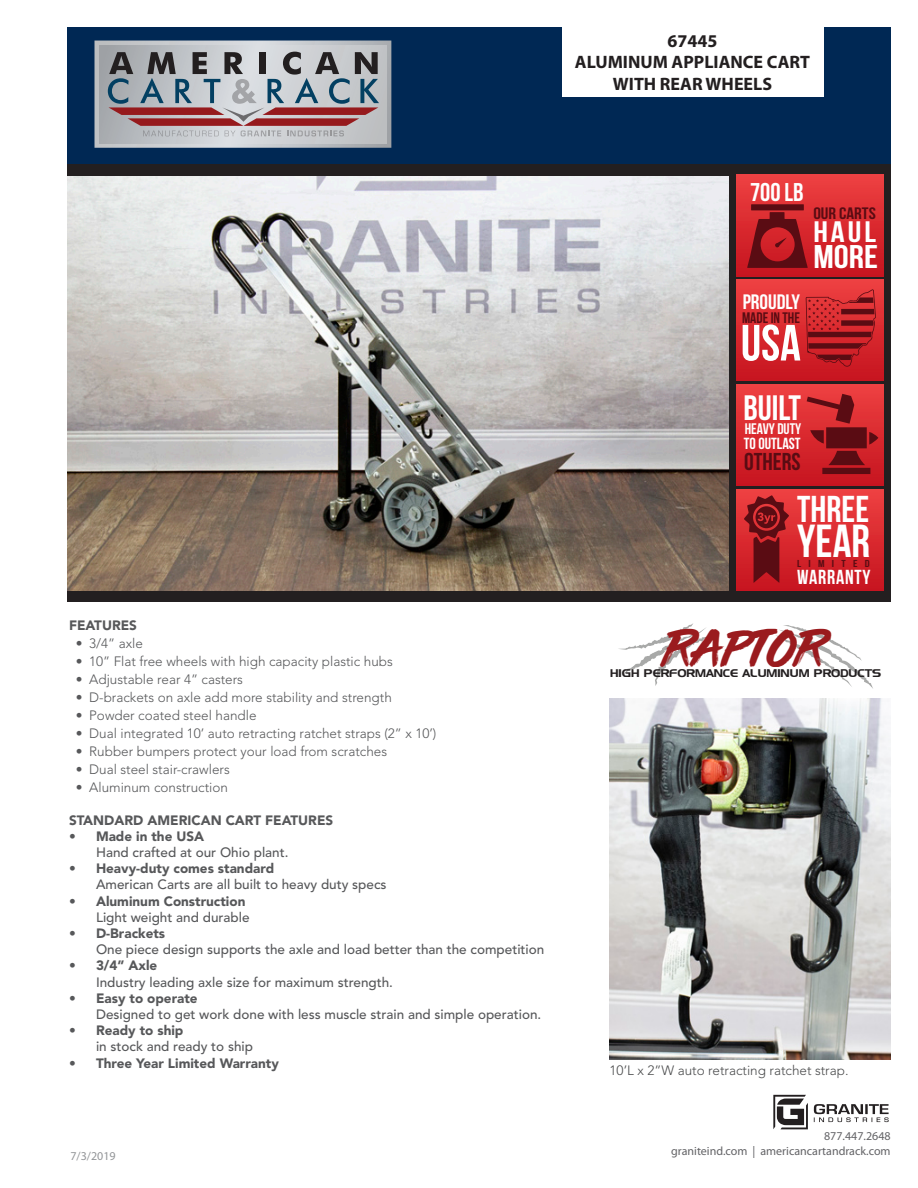
<style>
.page{position:relative;width:918px;height:1188px;background:#fff}
.page>*{position:absolute;margin:0;border:0;box-sizing:border-box;transform-origin:0 0}
.t1{font:50.85px "Bebas Neue";color:#fff}
.t2{font:47.85px "Third Rail";color:#9a1b1e}
.t3{font:46.35px "Bebas Neue";color:#fff}
.t4{font:37.35px "Bebas Neue";color:#fff}
.t5{font:35.25px "Bebas Neue";color:#fff}
.t6{font:32.85px "Bebas Neue";color:#fff;scale:1.15 1}
.t7{font:29.55px "Bebas Neue";color:#fff;scale:1.15 1}
.t8{font:25.65px "Bebas Neue";color:#fff}
.t9{font:24.3px "Bebas Neue";color:#5a0c13}
.t10{font:20.85px "Bebas Neue";color:#fff}
.t11{font:20.25px "Bebas Neue";letter-spacing:.04em;color:#fff}
.t12{font:700 18px "Myriad Pro";color:#231f20}
.t13{font:16.5px "Bebas Neue";color:#5a0c13;scale:1.15 1}
.t14{font:16.05px "Bebas Neue";color:#fff}
.t15{font:15.3px "Bebas Neue";color:#fff}
.t16{font:15.3px "Bebas Neue";color:#5a0c13}
.t17{font:500 13.5px/16.2px "Avenir LT Std";color:#57585a}
.t18{font:300 13.5px "Avenir LT Std";color:#57585a}
.t19{font:900 13.5px/16.2px "Avenir LT Std";color:#57585a;text-align:right}
.t20{font:300 13.5px "Avenir LT Std";color:#4b4c4d}
.t21{font:12px/14.4px "Myriad Pro";color:#636366;text-align:right}
.t22{font:12px "Myriad Pro";color:#939598}
.t23{font:11.1px "Denmark";color:#231f20}
.t24{font:10.05px "Bebas Neue";letter-spacing:.6em;color:#5a0c13;scale:1.2 1}
.s1{font-weight:900}
.s2{font-weight:500}
</style>
<div class="page">
<div style="left:68px;top:27px;width:823px;height:137px;background:#002854"></div>
<div style="left:68px;top:164px;width:823px;height:12px;background:#231f20"></div>
<div style="left:68px;top:590px;width:823px;height:12px;background:#231f20"></div>
<svg style="left:94px;top:41px;width:297px;height:107px;background:#a8a1a6"></svg>
<svg style="left:773px;top:1095px;width:35px;height:34px"></svg>
<svg style="left:814px;top:1104px;width:75px;height:18px"></svg>
<img style="left:68px;top:176px;width:661px;height:415px">
<div style="left:562px;top:27px;width:262px;height:69px;background:#fff"></div>
<div style="left:729px;top:170px;width:162px;height:424px;background:#231f20"></div>
<div style="left:736px;top:489px;width:148px;height:102px;background:linear-gradient(to bottom,#ee4141,#c6141f)"></div>
<svg style="left:744px;top:495px;width:45px;height:88px;background:#981a20"></svg>
<div style="left:736px;top:384px;width:148px;height:102px;background:linear-gradient(to bottom,#ee4141,#c6141f)"></div>
<svg style="left:807px;top:394px;width:71px;height:80px;background:#a81f25"></svg>
<div style="left:736px;top:175px;width:148px;height:101px;background:linear-gradient(to bottom,#ee4141,#c6141f)"></div>
<svg style="left:747px;top:204px;width:61px;height:64px;background:#98191f"></svg>
<div style="left:736px;top:280px;width:148px;height:101px;background:linear-gradient(to bottom,#ee4141,#c6141f)"></div>
<svg style="left:806px;top:289px;width:70px;height:78px;background:#b52228"></svg>
<svg style="left:776px;top:625px;width:97px;height:64px"></svg>
<svg style="left:618px;top:623px;width:91px;height:63px"></svg>
<img style="left:609px;top:699px;width:282px;height:360px">
<p class="t12" style="left:668px;top:29px;width:51px">67445</p>
<p class="t12" style="left:575px;top:51px;width:237px">ALUMINUM APPLIANCE CART</p>
<p class="t12" style="left:613px;top:72px;width:161px">WITH REAR WHEELS</p>
<p class="t19" style="left:69px;top:617px;width:70px">FEATURES</p>
<p class="t18" style="left:76px;top:636px;width:69px">• 3/4” axle</p>
<p class="t18" style="left:76px;top:654px;width:319px">• 10” Flat free wheels with high capacity plastic hubs</p>
<p class="t18" style="left:76px;top:672px;width:169px">• Adjustable rear 4” casters</p>
<p class="t18" style="left:76px;top:690px;width:318px">• D-brackets on axle add more stability and strength</p>
<p class="t18" style="left:76px;top:708px;width:182px">• Powder coated steel handle</p>
<p class="t18" style="left:76px;top:726px;width:362px">• Dual integrated 10’ auto retracting ratchet straps (2” x 10’)</p>
<p class="t18" style="left:76px;top:744px;width:313px">• Rubber bumpers protect your load from scratches</p>
<p class="t18" style="left:76px;top:762px;width:156px">• Dual steel stair-crawlers</p>
<p class="t18" style="left:76px;top:780px;width:154px">• Aluminum construction</p>
<p class="t19" style="left:69px;top:812px;width:266px">STANDARD AMERICAN CART FEATURES</p>
<p class="t17" style="left:96px;top:828px;width:194px;text-indent:-27px"><span class="s1">• Made in the USA<br></span>Hand crafted at our Ohio plant.</p>
<p class="t17" style="left:96px;top:861px;width:292px;text-indent:-27px"><span class="s1">• Heavy-duty comes standard<br></span>American Carts are all built to heavy duty specs</p>
<p class="t19" style="left:69px;top:893px;width:182px">• Aluminum Construction<br><span class="s2">Light weight and durable</span></p>
<p class="t17" style="left:96px;top:925px;width:450px;text-indent:-27px"><span class="s1">• D-Brackets<br></span>One piece design supports the axle and load better than the competition</p>
<p class="t17" style="left:96px;top:958px;width:299px;text-indent:-27px"><span class="s1">• 3/4” Axle<br></span>Industry leading axle size for maximum strength.</p>
<p class="t17" style="left:96px;top:990px;width:447px;text-indent:-27px"><span class="s1">• Easy to operate<br></span>Designed to get work done with less muscle strain and simple operation.</p>
<p class="t17" style="left:96px;top:1023px;width:159px;text-indent:-27px"><span class="s1">• Ready to ship<br></span>in stock and ready to ship</p>
<p class="t19" style="left:69px;top:1055px;width:211px">• Three Year Limited Warranty</p>
<p class="t22" style="left:70px;top:1148px;width:47px">7/3/2019</p>
<p class="t8" style="left:750px;top:178px;width:55px">700 LB</p>
<p class="t10" style="left:743px;top:291px;width:59px">PROUDLY</p>
<p class="t16" style="left:742px;top:309px;width:59px">MADE IN THE</p>
<p class="t1" style="left:741px;top:315px;width:62px">USA</p>
<p class="t13" style="left:813px;top:204px;width:56px">OUR CARTS</p>
<p class="t7" style="left:813px;top:216px;width:56px">HAUL</p>
<p class="t6" style="left:813px;top:238px;width:58px">MORE</p>
<p class="t5" style="left:743px;top:389px;width:59px">BUILT</p>
<p class="t15" style="left:745px;top:420px;width:58px">HEAVY DUTY</p>
<p class="t14" style="left:744px;top:435px;width:58px">TO OUTLAST</p>
<p class="t9" style="left:744px;top:448px;width:58px">OTHERS</p>
<p class="t4" style="left:797px;top:488px;width:73px">THREE</p>
<p class="t3" style="left:797px;top:516px;width:74px">YEAR</p>
<p class="t11" style="left:797px;top:565px;width:75px">WARRANTY</p>
<p class="t24" style="left:797px;top:558px;width:62px">LIMITED</p>
<p class="t2" style="left:664px;top:626px;width:164px">RAPTOR</p>
<p class="t23" style="left:610px;top:667px;width:273px">HIGH PERFORMANCE ALUMINUM PRODUCTS</p>
<p class="t20" style="left:610px;top:1063px;width:240px">10’L x 2”W auto retracting ratchet strap.</p>
<p class="t21" style="left:671px;top:1129px;width:221px">877.447.2648<br>graniteind.com | americancartandrack.com</p>
</div>
